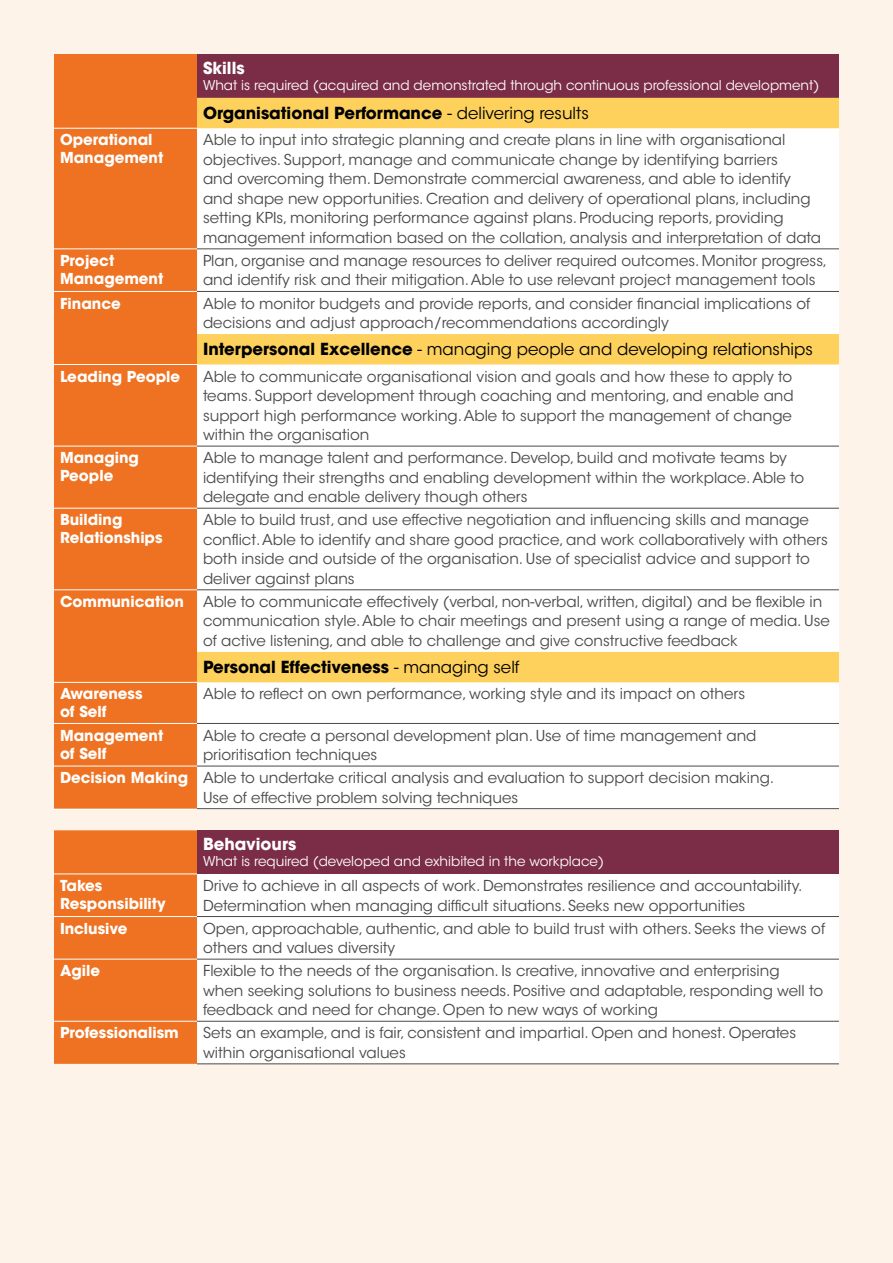
<style>
.page{position:relative;width:893px;height:1263px;background:#fef3e9}
.page>*{position:absolute;margin:0;border:0;box-sizing:border-box;transform-origin:0 0}
.t1{font:700 16.5px "ITC Avant Garde Std";color:#000}
.t2{font:16.5px "ITC Avant Garde Std";color:#000}
.t3{font:700 16.5px "ITC Avant Garde Std";color:#fff}
.t4{font:15px/19.5px "ITC Avant Garde Std";color:#4a4a49}
.t5{font:700 15px/18px "ITC Avant Garde Std";color:#fff}
.t6{font:13.5px "ITC Avant Garde Std";color:#fff}
.s1{font-weight:400}
.s2{font-weight:700}
.s3{font-weight:700;color:#fff}
</style>
<div class="page">
<div style="left:54px;top:54px;width:785px;height:755px;background:#fff"></div>
<div style="left:54px;top:54px;width:143px;height:755px;background:#ee7221"></div>
<div style="left:197px;top:54px;width:642px;height:44px;background:#7b2d47"></div>
<svg style="left:197px;top:98px;width:642px;height:584px"></svg>
<hr style="left:197px;top:446px;width:642px;height:1px;background:#4a4a49">
<hr style="left:54px;top:128px;width:143px;height:1px;background:#fff">
<hr style="left:54px;top:248px;width:143px;height:1px;background:#fff">
<hr style="left:54px;top:291px;width:143px;height:1px;background:#fff">
<hr style="left:54px;top:364px;width:143px;height:1px;background:#fff">
<hr style="left:54px;top:446px;width:143px;height:1px;background:#fff">
<hr style="left:54px;top:508px;width:143px;height:1px;background:#fff">
<hr style="left:54px;top:589px;width:143px;height:1px;background:#fff">
<hr style="left:54px;top:682px;width:143px;height:1px;background:#fff">
<hr style="left:54px;top:723px;width:143px;height:1px;background:#fff">
<hr style="left:54px;top:766px;width:143px;height:1px;background:#fff">
<hr style="left:197px;top:808px;width:642px;height:1px;background:#4a4a49">
<hr style="left:197px;top:248px;width:642px;height:1px;background:#4a4a49">
<hr style="left:197px;top:291px;width:642px;height:1px;background:#4a4a49">
<hr style="left:197px;top:508px;width:642px;height:1px;background:#4a4a49">
<hr style="left:197px;top:589px;width:642px;height:1px;background:#4a4a49">
<hr style="left:197px;top:723px;width:642px;height:1px;background:#4a4a49">
<hr style="left:197px;top:766px;width:642px;height:1px;background:#4a4a49">
<div style="left:54px;top:830px;width:785px;height:234px;background:#fff"></div>
<div style="left:54px;top:830px;width:143px;height:234px;background:#ee7221"></div>
<div style="left:197px;top:830px;width:642px;height:44px;background:#7b2d47"></div>
<hr style="left:197px;top:1021px;width:642px;height:1px;background:#4a4a49">
<hr style="left:54px;top:873px;width:143px;height:1px;background:#fff">
<hr style="left:54px;top:916px;width:143px;height:1px;background:#fff">
<hr style="left:54px;top:959px;width:143px;height:1px;background:#fff">
<hr style="left:54px;top:1021px;width:143px;height:1px;background:#fff">
<hr style="left:197px;top:1063px;width:642px;height:1px;background:#4a4a49">
<hr style="left:197px;top:916px;width:642px;height:1px;background:#4a4a49">
<hr style="left:197px;top:959px;width:642px;height:1px;background:#4a4a49">
<p class="t3" style="left:203px;top:57px;width:43px">Skills</p>
<p class="t6" style="left:203px;top:77px;width:618px">What is required (acquired and demonstrated through continuous professional development)</p>
<p class="t1" style="left:203px;top:102px;width:387px">Organisational Performance <span class="s1">- delivering results</span></p>
<p class="t5" style="left:60px;top:131px;width:105px">Operational<br>Management</p>
<p class="t4" style="left:203px;top:130px;width:620px">Able to input into strategic planning and create plans in line with organisational objectives. Support, manage and communicate change by identifying barriers<br>and overcoming them. Demonstrate commercial awareness, and able to identify and shape new opportunities. Creation and delivery of operational plans, including setting KPIs, monitoring performance against plans. Producing reports, providing management information based on the collation, analysis and interpretation of data</p>
<p class="t5" style="left:60px;top:251px;width:105px">Project<br>Management</p>
<p class="t4" style="left:203px;top:251px;width:626px">Plan, organise and manage resources to deliver required outcomes. Monitor progress, and identify risk and their mitigation. Able to use relevant project management tools</p>
<p class="t5" style="left:60px;top:294px;width:62px">Finance</p>
<p class="t4" style="left:203px;top:294px;width:609px">Able to monitor budgets and provide reports, and consider financial implications of decisions and adjust approach/recommendations accordingly</p>
<p class="t2" style="left:203px;top:339px;width:611px"><span class="s2">Interpersonal Excellence</span> - managing people and developing relationships</p>
<p class="t5" style="left:60px;top:367px;width:122px">Leading People</p>
<p class="t4" style="left:203px;top:367px;width:592px;text-align:justify">Able to communicate organisational vision and goals and how these to apply to teams. Support development through coaching and mentoring, and enable and support high performance working. Able to support the management of change within the organisation</p>
<p class="t5" style="left:60px;top:449px;width:80px">Managing<br>People</p>
<p class="t4" style="left:203px;top:448px;width:603px">Able to manage talent and performance. Develop, build and motivate teams by identifying their strengths and enabling development within the workplace. Able to delegate and enable delivery though others</p>
<p class="t5" style="left:60px;top:511px;width:104px">Building<br>Relationships</p>
<p class="t4" style="left:203px;top:510px;width:626px">Able to build trust, and use effective negotiation and influencing skills and manage conflict. Able to identify and share good practice, and work collaboratively with others both inside and outside of the organisation. Use of specialist advice and support to deliver against plans</p>
<p class="t5" style="left:60px;top:592px;width:126px">Communication</p>
<p class="t4" style="left:203px;top:592px;width:628px">Able to communicate effectively (verbal, non-verbal, written, digital) and be flexible in communication style. Able to chair meetings and present using a range of media. Use of active listening, and able to challenge and give constructive feedback</p>
<p class="t1" style="left:203px;top:656px;width:318px">Personal Effectiveness <span class="s1">- managing self</span></p>
<p class="t5" style="left:60px;top:685px;width:84px">Awareness of Self</p>
<p class="t4" style="left:203px;top:684px;width:544px">Able to reflect on own performance, working style and its impact on others</p>
<p class="t5" style="left:60px;top:726px;width:105px">Management of Self</p>
<p class="t4" style="left:203px;top:725px;width:555px">Able to create a personal development plan. Use of time management and prioritisation techniques</p>
<p class="t4" style="left:203px;top:768px;width:573px;text-indent:-143px"><span class="s3">Decision Making</span> Able to undertake critical analysis and evaluation to support decision making.<br>Use of effective problem solving techniques</p>
<p class="t3" style="left:203px;top:833px;width:95px">Behaviours</p>
<p class="t6" style="left:203px;top:853px;width:402px">What is required (developed and exhibited in the workplace)</p>
<p class="t5" style="left:60px;top:876px;width:107px">Takes<br>Responsibility</p>
<p class="t4" style="left:203px;top:876px;width:601px">Drive to achieve in all aspects of work. Demonstrates resilience and accountability.<br>Determination when managing difficult situations. Seeks new opportunities</p>
<p class="t5" style="left:60px;top:919px;width:69px">Inclusive</p>
<p class="t4" style="left:203px;top:919px;width:624px">Open, approachable, authentic, and able to build trust with others. Seeks the views of others and values diversity</p>
<p class="t5" style="left:60px;top:962px;width:42px">Agile</p>
<p class="t4" style="left:203px;top:961px;width:622px">Flexible to the needs of the organisation. Is creative, innovative and enterprising when seeking solutions to business needs. Positive and adaptable, responding well to feedback and need for change. Open to new ways of working</p>
<p class="t5" style="left:60px;top:1024px;width:120px">Professionalism</p>
<p class="t4" style="left:203px;top:1023px;width:595px">Sets an example, and is fair, consistent and impartial. Open and honest. Operates within organisational values</p>
</div>
